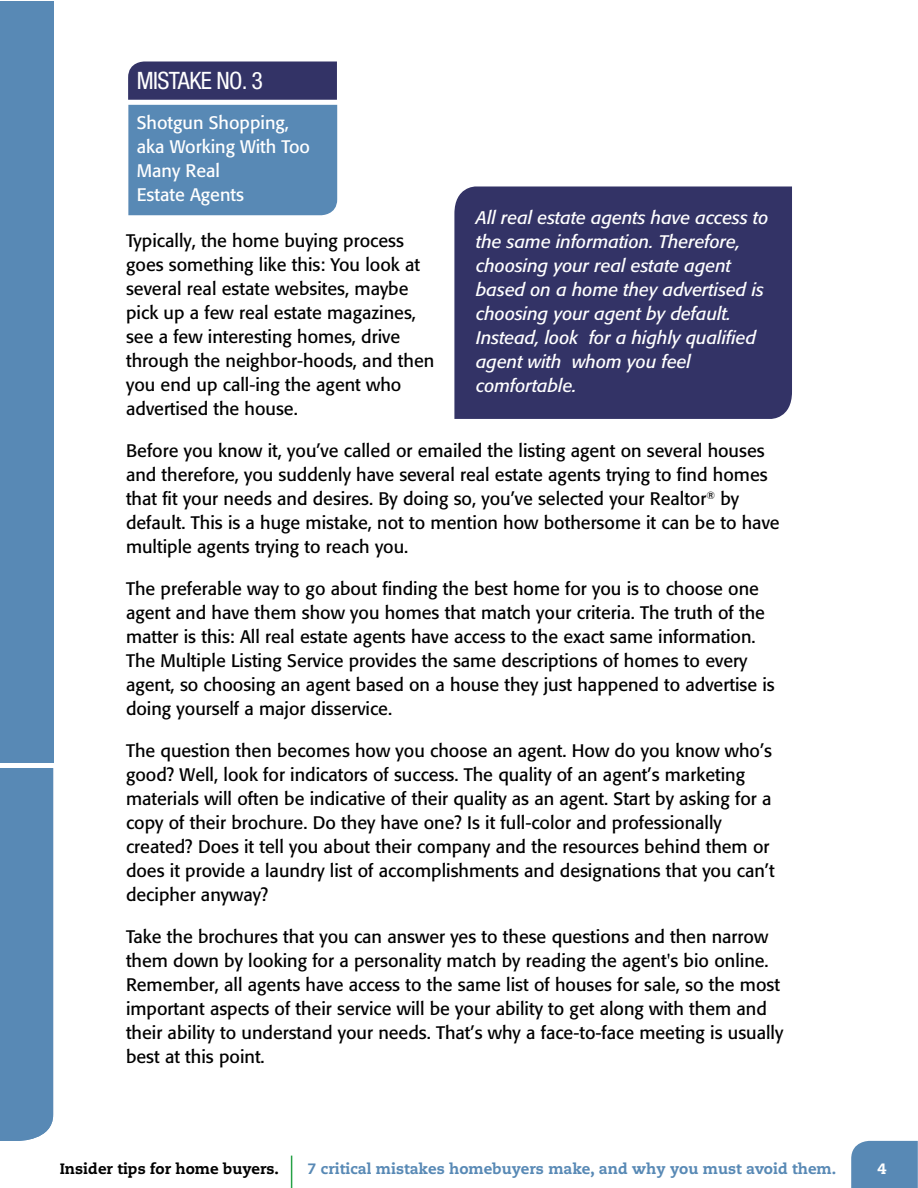
<style>
.page{position:relative;width:918px;height:1188px;background:#fff}
.page>*{position:absolute;margin:0;border:0;box-sizing:border-box;transform-origin:0 0}
.t1{font:condensed 24px "Helvetica Neue";letter-spacing:-.025em;color:#fff}
.t2{font:18px/24px "Formata";color:#000}
.t3{font:italic 18px/24px "Formata";color:#fff}
.t4{font:18px/24px "Formata";color:#fff}
.t5{font:800 15px "Caecilia LT Std";color:#5889b5}
.t6{font:800 15px "Caecilia LT Std";color:#000}
.t7{font:800 15px "Caecilia LT Std";color:#fff}
</style>
<div class="page">
<div style="left:851px;top:1141px;width:67px;height:47px;background:#5889b5"></div>
<hr style="left:291px;top:1156px;width:1px;height:32px;background:#26a146">
<svg style="left:128px;top:62px;width:209px;height:153px;background:#5578a4"></svg>
<div style="left:454px;top:186px;width:338px;height:233px;background:#336"></div>
<div style="left:0;top:1px;width:53px;height:762px;background:#5889b5"></div>
<div style="left:0;top:768px;width:53px;height:373px;background:#5889b5"></div>
<h1 class="t1" style="left:137px;top:67px;width:128px">MISTAKE NO. 3</h1>
<p class="t4" style="left:137px;top:111px;width:175px">Shotgun Shopping, aka Working With Too<br>Many Real<br>Estate Agents</p>
<p class="t3" style="left:476px;top:205px;width:294px">All real estate agents have access to the same information. Therefore, choosing your real estate agent based on a home they advertised is choosing your agent by default.<br>Instead, look for a highly qualified agent with whom you feel comfortable.</p>
<p class="t2" style="left:126px;top:229px;width:310px">Typically, the home buying process goes something like this: You look at several real estate websites, maybe pick up a few real estate magazines, see a few interesting homes, drive through the neighbor-hoods, and then you end up call-ing the agent who advertised the house.</p>
<p class="t2" style="left:126px;top:438px;width:655px">Before you know it, you’ve called or emailed the listing agent on several houses and therefore, you suddenly have several real estate agents trying to find homes that fit your needs and desires. By doing so, you’ve selected your Realtor<sup>®</sup> by default. This is a huge mistake, not to mention how bothersome it can be to have multiple agents trying to reach you.</p>
<p class="t2" style="left:126px;top:576px;width:650px">The preferable way to go about finding the best home for you is to choose one agent and have them show you homes that match your criteria. The truth of the matter is this: All real estate agents have access to the exact same information.<br>The Multiple Listing Service provides the same descriptions of homes to every agent, so choosing an agent based on a house they just happened to advertise is doing yourself a major disservice.</p>
<p class="t2" style="left:126px;top:738px;width:650px">The question then becomes how you choose an agent. How do you know who’s good? Well, look for indicators of success. The quality of an agent’s marketing materials will often be indicative of their quality as an agent. Start by asking for a copy of their brochure. Do they have one? Is it full-color and professionally created? Does it tell you about their company and the resources behind them or does it provide a laundry list of accomplishments and designations that you can’t decipher anyway?</p>
<p class="t2" style="left:126px;top:924px;width:659px">Take the brochures that you can answer yes to these questions and then narrow them down by looking for a personality match by reading the agent's bio online.<br>Remember, all agents have access to the same list of houses for sale, so the most important aspects of their service will be your ability to get along with them and their ability to understand your needs. That’s why a face-to-face meeting is usually best at this point.</p>
<p class="t6" style="left:60px;top:1159px;width:221px">Insider tips for home buyers.</p>
<p class="t5" style="left:308px;top:1159px;width:530px">7 critical mistakes homebuyers make, and why you must avoid them.</p>
<p class="t7" style="left:878px;top:1159px;width:10px">4</p>
</div>
